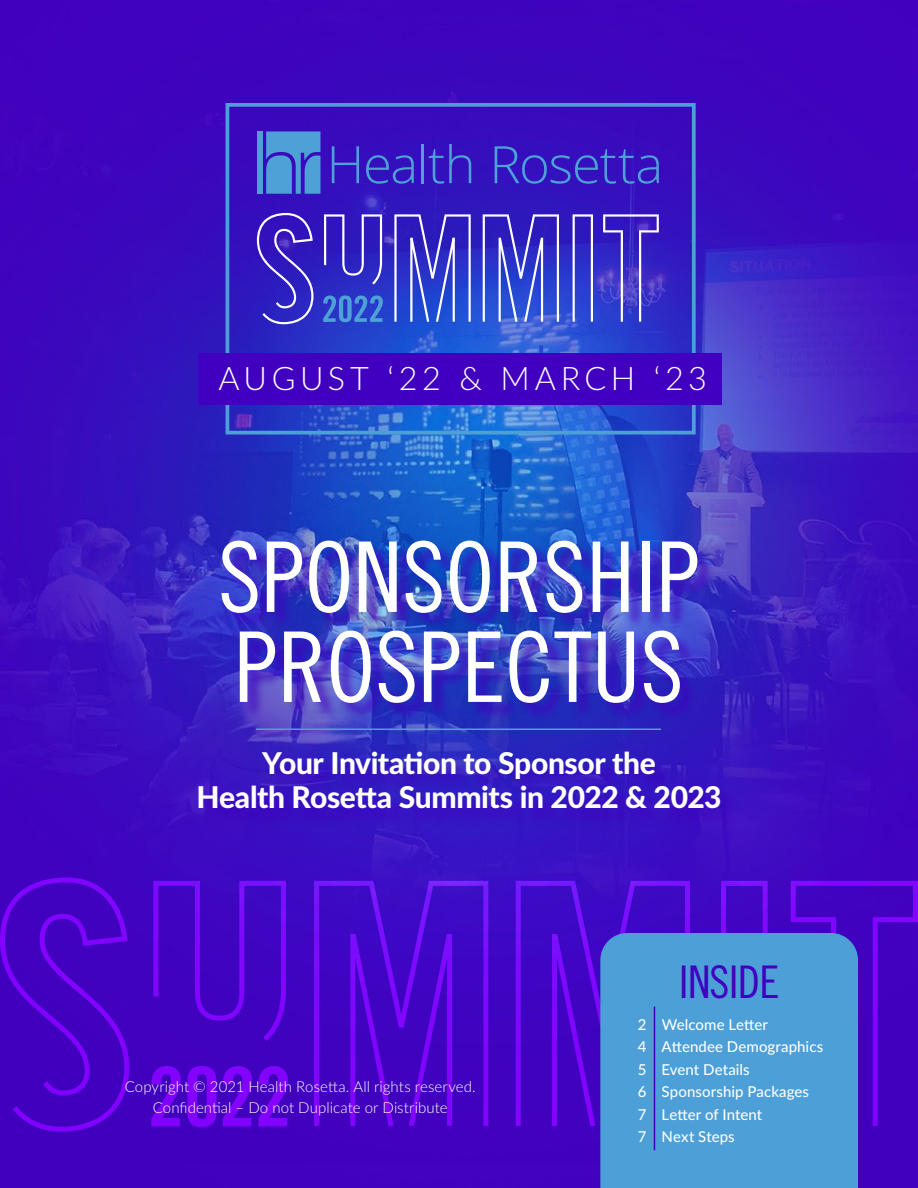
<style>
.page{position:relative;width:918px;height:1188px;background:#fff}
.page>*{position:absolute;margin:0;border:0;box-sizing:border-box;transform-origin:0 0}
.t1{font:97.5px/90px "Trade Gothic Cond Eighteen";color:#fff}
.t2{font:45px "Trade Gothic Cond Eighteen";letter-spacing:-.02em;color:#4100bf}
.t3{font:300 32.4px "Lato";letter-spacing:.14em;color:#fff}
.t4{font:800 30px/34.5px "Lato";letter-spacing:-.015em;color:#fff;text-align:center}
.t5{font:500 15px/22.5px "Lato";letter-spacing:.005em;color:#fff}
.t6{font:300 15px/21px "Lato";letter-spacing:.005em;color:#fff;text-align:center}
</style>
<div class="page">
<img style="left:0;top:0;width:918px;height:1188px">
<div style="left:201px;top:543px;width:538px;height:284px;background:#4100bf;opacity:.75"></div>
<svg style="left:0;top:877px;width:129px;height:255px;background:#4900c6"></svg>
<svg style="left:153px;top:881px;width:133px;height:160px;background:#4804c9"></svg>
<svg style="left:314px;top:881px;width:174px;height:245px;background:#4a05cd"></svg>
<svg style="left:516px;top:881px;width:174px;height:245px;background:#4a06cd"></svg>
<svg style="left:721px;top:881px;width:47px;height:52px;background:#5208d3"></svg>
<svg style="left:791px;top:881px;width:127px;height:245px;background:#4801c6"></svg>
<svg style="left:151px;top:1066px;width:137px;height:61px;background:#6100dd"></svg>
<hr style="left:256px;top:729px;width:405px;height:1px;background:#4d9fd7">
<div style="left:600px;top:933px;width:258px;height:255px;background:#4d9fd7"></div>
<hr style="left:654px;top:1007px;width:1px;height:143px;background:#4100bf">
<div style="left:226px;top:103px;width:470px;height:332px;border:4px solid #4d9fd7"></div>
<div style="left:198px;top:354px;width:524px;height:51px;background:#4100bf"></div>
<svg style="left:332px;top:146px;width:27px;height:37px"></svg>
<svg style="left:366px;top:155px;width:48px;height:29px"></svg>
<hr style="left:421px;top:144px;width:3px;height:39px;background:#4da1d6">
<svg style="left:429px;top:144px;width:42px;height:40px;background:#382bc1"></svg>
<svg style="left:495px;top:146px;width:164px;height:38px;background:#3a2cc2"></svg>
<div style="left:257px;top:131px;width:5px;height:63px;background:#4da1d6"></div>
<svg style="left:266px;top:131px;width:54px;height:63px;background:#498ad2"></svg>
<svg style="left:257px;top:213px;width:57px;height:111px;background:#4937c6"></svg>
<svg style="left:324px;top:214px;width:58px;height:71px;background:#4b3fc7"></svg>
<svg style="left:394px;top:214px;width:77px;height:108px;background:#4e57d0"></svg>
<svg style="left:483px;top:214px;width:76px;height:108px;background:#515bd2"></svg>
<svg style="left:573px;top:214px;width:20px;height:108px"></svg>
<svg style="left:603px;top:214px;width:56px;height:108px;background:#4e43cb"></svg>
<svg style="left:323px;top:295px;width:60px;height:27px;background:#3969ce"></svg>
<h3 class="t3" style="left:219px;top:356px;width:490px">AUGUST ‘22 &amp; MARCH ‘23</h3>
<h1 class="t1" style="left:218px;top:531px;width:483px">SPONSORSHIP<br>PROSPECTUS</h1>
<h3 class="t4" style="left:196px;top:744px;width:527px">Your Invitation to Sponsor the<br>Health Rosetta Summits in 2022 &amp; 2023</h3>
<p class="t6" style="left:125px;top:1076px;width:352px">Copyright © 2021 Health Rosetta. All rights reserved.<br>Confidential – Do not Duplicate or Distribute</p>
<h2 class="t2" style="left:679px;top:956px;width:102px">INSIDE</h2>
<p class="t5" style="left:638px;top:1012px;width:187px">2 Welcome Letter<br>4 Attendee Demographics<br>5 Event Details<br>6 Sponsorship Packages<br>7 Letter of Intent<br>7 Next Steps</p>
</div>
